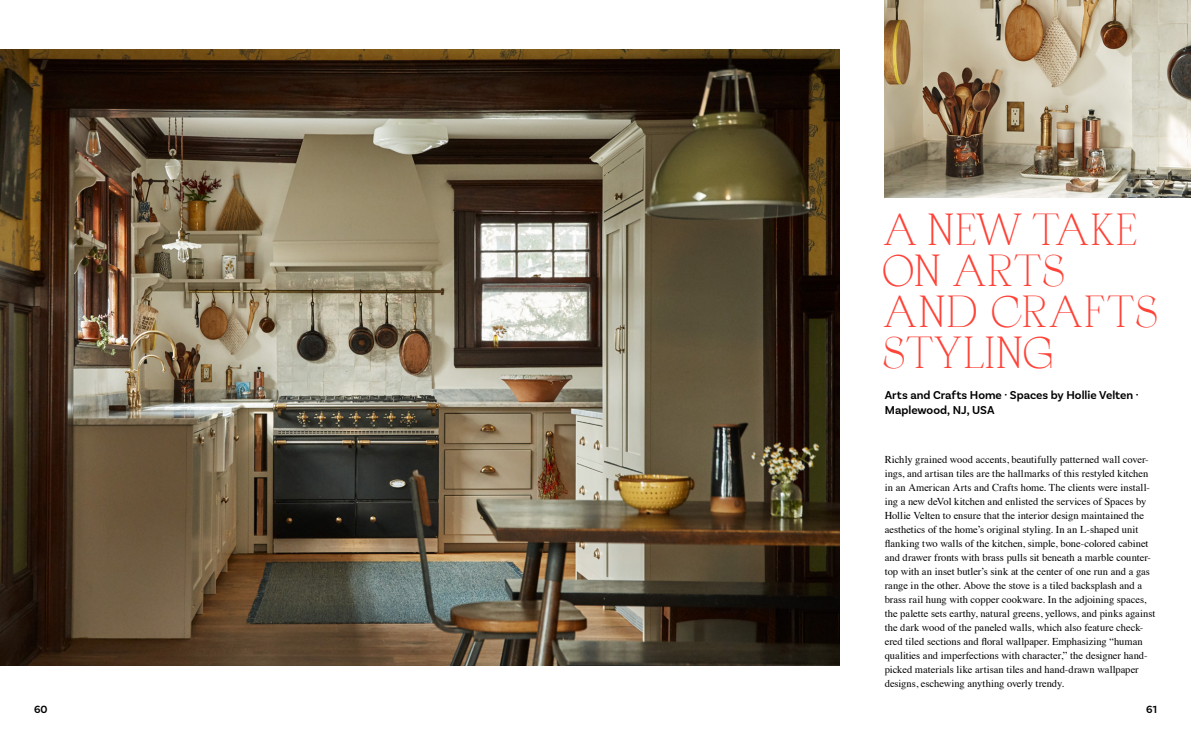
<style>
.page{position:relative;width:1191px;height:738px;background:#fff}
.page>*{position:absolute;margin:0;border:0;box-sizing:border-box;transform-origin:0 0}
.t1{font:300 41px/41px "AT Apoc";letter-spacing:-.015em;color:#fe4338}
.t2{font:600 12px/15px "Basic Sans";color:#000}
.t3{font:600 11px "Basic Sans";color:#000}
.t4{font:10.5px/14px "Times";color:#000}
</style>
<div class="page">
<img style="left:0;top:49px;width:839px;height:616px">
<img style="left:884px;top:0;width:307px;height:197px">
<h1 class="t1" style="left:882px;top:208px;width:278px">A NEW TAKE<br>ON ARTS<br>AND CRAFTS<br>STYLING</h1>
<p class="t2" style="left:884px;top:387px;width:255px">Arts and Crafts Home · Spaces by Hollie Velten ·<br>Maplewood, NJ, USA</p>
<p class="t4" style="left:884px;top:451px;width:272px">Richly grained wood accents, beautifully patterned wall cover&shy;ings, and artisan tiles are the hallmarks of this restyled kitchen in an American Arts and Crafts home. The clients were install&shy;ing a new deVol kitchen and enlisted the services of Spaces by Hollie Velten to ensure that the interior design maintained the aesthetics of the home’s original styling. In an L-shaped unit flanking two walls of the kitchen, simple, bone-colored cabinet and drawer fronts with brass pulls sit beneath a marble counter&shy;top with an inset butler’s sink at the center of one run and a gas range in the other. Above the stove is a tiled backsplash and a brass rail hung with copper cookware. In the adjoining spaces, the palette sets earthy, natural greens, yellows, and pinks against the dark wood of the paneled walls, which also feature check&shy;ered tiled sections and floral wallpaper. Emphasizing “human qualities and imperfections with character,” the designer hand&shy;picked materials like artisan tiles and hand-drawn wallpaper designs, eschewing anything overly trendy.</p>
<p class="t3" style="left:34px;top:702px;width:15px">60</p>
<p class="t3" style="left:1146px;top:702px;width:12px">61</p>
</div>
